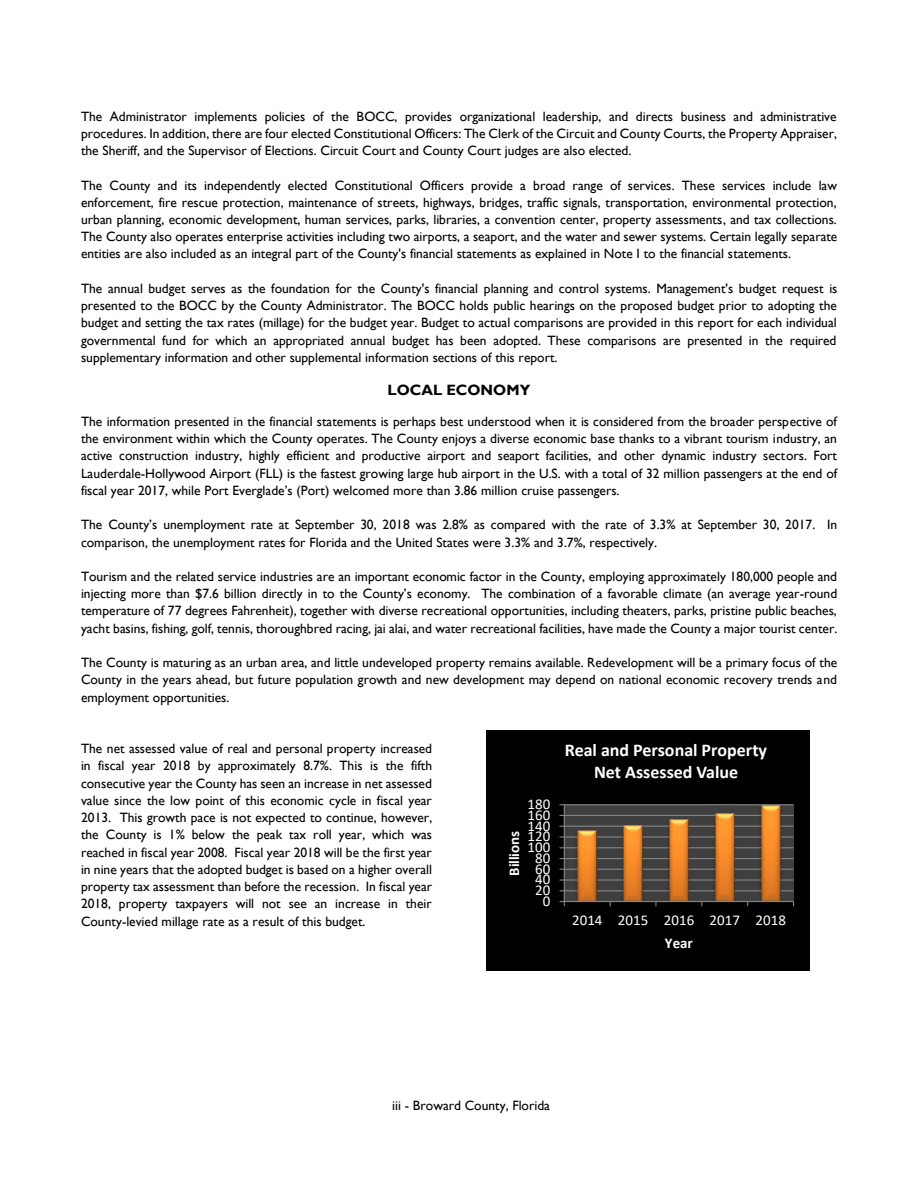
<style>
.page{position:relative;width:918px;height:1188px;background:#fff}
.page>*{position:absolute;margin:0;border:0;box-sizing:border-box;transform-origin:0 0}
.t1{font:700 18px/21.9px "Calibri";color:#fff;text-align:center}
.t2{font:15px "Calibri";color:#fff}
.t3{font:700 15px "Gill Sans";color:#000}
.t4{font:700 15px "Calibri";color:#fff}
.t5{font:13.5px/17.2px "Gill Sans";color:#000;text-align:justify}
</style>
<div class="page">
<div style="left:486px;top:731px;width:324px;height:240px;background:#000"></div>
<div style="left:564px;top:805px;width:230px;height:97px;background:#3f3f3f"></div>
<hr style="left:564px;top:890px;width:230px;height:1px;background:#868686">
<hr style="left:564px;top:879px;width:230px;height:2px;background:#868686">
<hr style="left:564px;top:869px;width:230px;height:1px;background:#868686">
<hr style="left:564px;top:858px;width:230px;height:1px;background:#868686">
<hr style="left:564px;top:847px;width:230px;height:1px;background:#868686">
<hr style="left:564px;top:836px;width:230px;height:2px;background:#868686">
<hr style="left:564px;top:826px;width:230px;height:1px;background:#868686">
<hr style="left:564px;top:815px;width:230px;height:1px;background:#868686">
<hr style="left:564px;top:804px;width:230px;height:1px;background:#868686">
<img style="left:573px;top:830px;width:28px;height:73px">
<img style="left:619px;top:825px;width:28px;height:78px">
<img style="left:665px;top:819px;width:28px;height:84px">
<img style="left:710px;top:813px;width:28px;height:90px">
<img style="left:756px;top:805px;width:28px;height:98px">
<img style="left:578px;top:830px;width:19px;height:71px">
<img style="left:624px;top:825px;width:19px;height:76px">
<img style="left:669px;top:820px;width:19px;height:81px">
<img style="left:715px;top:813px;width:19px;height:88px">
<img style="left:761px;top:806px;width:19px;height:95px">
<hr style="left:564px;top:805px;width:1px;height:97px;background:#868686">
<hr style="left:564px;top:901px;width:230px;height:1px;background:#868686">
<svg style="left:560px;top:901px;width:5px;height:5px"></svg>
<p class="t5" style="left:81px;top:107px;width:758px">The Administrator implements policies of the BOCC, provides organizational leadership, and directs business and administrative procedures. In addition, there are four elected Constitutional Officers: The Clerk of the Circuit and County Courts, the Property Appraiser, the Sheriff, and the Supervisor of Elections. Circuit Court and County Court judges are also elected.</p>
<p class="t5" style="left:81px;top:176px;width:758px">The County and its independently elected Constitutional Officers provide a broad range of services. These services include law enforcement, fire rescue protection, maintenance of streets, highways, bridges, traffic signals, transportation, environmental protection, urban planning, economic development, human services, parks, libraries, a convention center, property assessments, and tax collections.<br>The County also operates enterprise activities including two airports, a seaport, and the water and sewer systems. Certain legally separate entities are also included as an integral part of the County's financial statements as explained in Note I to the financial statements.</p>
<p class="t5" style="left:81px;top:280px;width:758px">The annual budget serves as the foundation for the County's financial planning and control systems. Management's budget request is presented to the BOCC by the County Administrator. The BOCC holds public hearings on the proposed budget prior to adopting the budget and setting the tax rates (millage) for the budget year. Budget to actual comparisons are provided in this report for each individual governmental fund for which an appropriated annual budget has been adopted. These comparisons are presented in the required supplementary information and other supplemental information sections of this report.</p>
<p class="t3" style="left:388px;top:381px;width:144px">LOCAL ECONOMY</p>
<p class="t5" style="left:81px;top:413px;width:758px">The information presented in the financial statements is perhaps best understood when it is considered from the broader perspective of the environment within which the County operates. The County enjoys a diverse economic base thanks to a vibrant tourism industry, an active construction industry, highly efficient and productive airport and seaport facilities, and other dynamic industry sectors. Fort Lauderdale-Hollywood Airport (FLL) is the fastest growing large hub airport in the U.S. with a total of 32 million passengers at the end of fiscal year 2017, while Port Everglade’s (Port) welcomed more than 3.86 million cruise passengers.</p>
<p class="t5" style="left:81px;top:516px;width:758px">The County’s unemployment rate at September 30, 2018 was 2.8% as compared with the rate of 3.3% at September 30, 2017. In comparison, the unemployment rates for Florida and the United States were 3.3% and 3.7%, respectively.</p>
<p class="t5" style="left:81px;top:568px;width:758px">Tourism and the related service industries are an important economic factor in the County, employing approximately 180,000 people and injecting more than $7.6 billion directly in to the County’s economy. The combination of a favorable climate (an average year-round temperature of 77 degrees Fahrenheit), together with diverse recreational opportunities, including theaters, parks, pristine public beaches, yacht basins, fishing, golf, tennis, thoroughbred racing, jai alai, and water recreational facilities, have made the County a major tourist center.</p>
<p class="t5" style="left:81px;top:654px;width:758px">The County is maturing as an urban area, and little undeveloped property remains available. Redevelopment will be a primary focus of the County in the years ahead, but future population growth and new development may depend on national economic recovery trends and employment opportunities.</p>
<p class="t5" style="left:81px;top:740px;width:353px">The net assessed value of real and personal property increased in fiscal year 2018 by approximately 8.7%. This is the fifth consecutive year the County has seen an increase in net assessed value since the low point of this economic cycle in fiscal year 2013. This growth pace is not expected to continue, however, the County is 1% below the peak tax roll year, which was reached in fiscal year 2008. Fiscal year 2018 will be the first year in nine years that the adopted budget is based on a higher overall property tax assessment than before the recession. In fiscal year 2018, property taxpayers will not see an increase in their County-levied millage rate as a result of this budget.</p>
<h1 class="t1" style="left:565px;top:741px;width:204px">Real and Personal Property<br>Net Assessed Value</h1>
<p class="t2" style="left:528px;top:798px;width:24px">180</p>
<p class="t2" style="left:528px;top:809px;width:24px">160</p>
<p class="t2" style="left:528px;top:819px;width:24px">140</p>
<p class="t4" style="left:508px;top:876px;width:46px;rotate:-90deg">Billions</p>
<p class="t2" style="left:528px;top:830px;width:24px">120</p>
<p class="t2" style="left:528px;top:841px;width:24px">100</p>
<p class="t2" style="left:535px;top:852px;width:17px">80</p>
<p class="t2" style="left:535px;top:862px;width:17px">60</p>
<p class="t2" style="left:535px;top:873px;width:17px">40</p>
<p class="t2" style="left:535px;top:884px;width:17px">20</p>
<p class="t2" style="left:543px;top:895px;width:9px">0</p>
<p class="t2" style="left:572px;top:914px;width:215px">2014 2015 2016 2017 2018</p>
<p class="t5" style="left:392px;top:1097px;width:159px">iii - Broward County, Florida</p>
<p class="t4" style="left:665px;top:937px;width:29px">Year</p>
</div>
